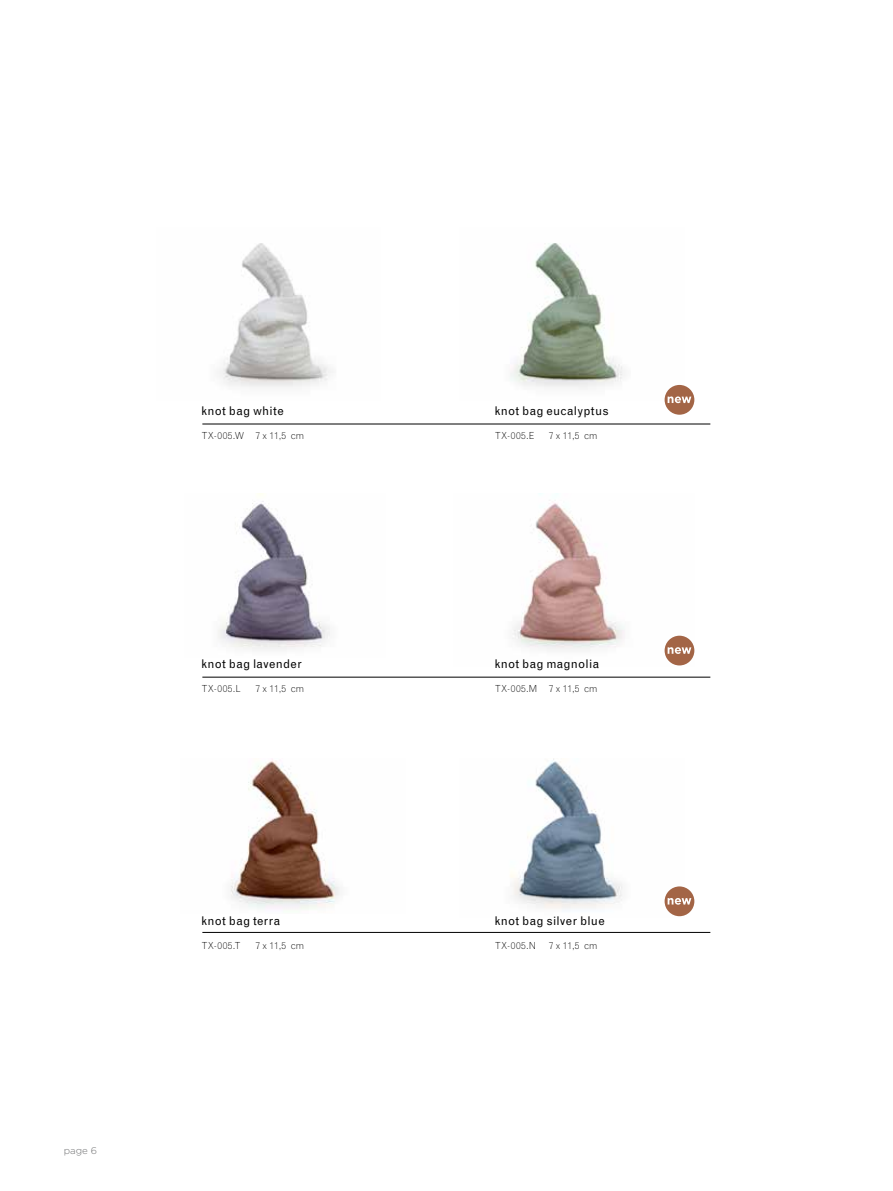
<style>
.page{position:relative;width:893px;height:1191px;background:#fff}
.page>*{position:absolute;margin:0;border:0;box-sizing:border-box;transform-origin:0 0}
.t1{font:12px "Grotesque MT Std";letter-spacing:.025em;color:#000}
.t2{font:300 9.75px "Grotesque MT Std";letter-spacing:.01em;color:#000}
.t3{font:300 9.75px "Gotham";color:#707172}
</style>
<div class="page">
<img style="left:510px;top:243px;width:170px;height:157px">
<img style="left:219px;top:243px;width:114px;height:144px">
<img style="left:512px;top:493px;width:171px;height:173px">
<img style="left:218px;top:493px;width:112px;height:157px">
<img style="left:230px;top:758px;width:110px;height:151px">
<img style="left:510px;top:758px;width:172px;height:159px">
<hr style="left:202px;top:424px;width:508px;height:1px;background:#000">
<hr style="left:202px;top:677px;width:508px;height:1px;background:#000">
<hr style="left:202px;top:932px;width:508px;height:1px;background:#000">
<svg style="left:665px;top:385px;width:29px;height:30px"></svg>
<svg style="left:665px;top:635px;width:29px;height:30px"></svg>
<svg style="left:665px;top:886px;width:29px;height:30px"></svg>
<p class="t3" style="left:64px;top:1144px;width:35px">page 6</p>
<p class="t1" style="left:201px;top:404px;width:84px">knot bag white</p>
<p class="t2" style="left:201px;top:430px;width:104px">TX-005.W 7 x 11,5 cm</p>
<p class="t1" style="left:201px;top:657px;width:102px">knot bag lavender</p>
<p class="t2" style="left:201px;top:683px;width:41px">TX-005.L</p>
<p class="t2" style="left:255px;top:683px;width:50px">7 x 11,5 cm</p>
<p class="t1" style="left:201px;top:914px;width:80px">knot bag terra</p>
<p class="t2" style="left:201px;top:940px;width:41px">TX-005.T</p>
<p class="t2" style="left:255px;top:940px;width:50px">7 x 11,5 cm</p>
<p class="t1" style="left:495px;top:404px;width:116px">knot bag eucalyptus</p>
<p class="t2" style="left:495px;top:430px;width:41px">TX-005.E</p>
<p class="t2" style="left:549px;top:430px;width:50px">7 x 11,5 cm</p>
<p class="t1" style="left:495px;top:657px;width:106px">knot bag magnolia</p>
<p class="t2" style="left:495px;top:683px;width:104px">TX-005.M 7 x 11,5 cm</p>
<p class="t1" style="left:495px;top:914px;width:111px">knot bag silver blue</p>
<p class="t2" style="left:495px;top:940px;width:43px">TX-005.N</p>
<p class="t2" style="left:549px;top:940px;width:50px">7 x 11,5 cm</p>
</div>
